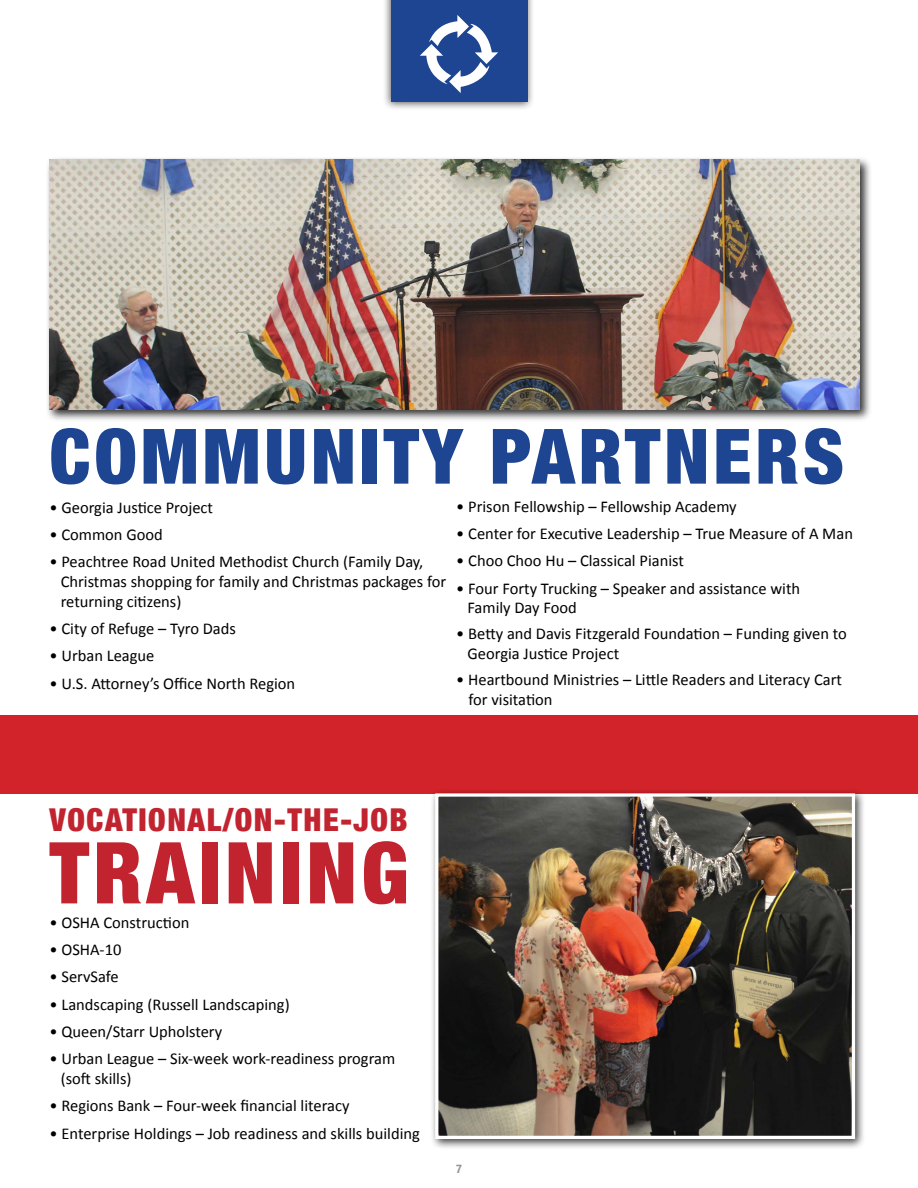
<style>
.page{position:relative;width:918px;height:1188px;background:#fff}
.page>*{position:absolute;margin:0;border:0;box-sizing:border-box;transform-origin:0 0}
.t1{font:900 condensed 85.5px "Helvetica Neue";letter-spacing:.05em;color:#c1232f}
.t2{font:900 condensed 76.5px "Helvetica Neue";letter-spacing:.05em;color:#1d4592}
.t3{font:900 condensed 31.5px "Helvetica Neue";letter-spacing:.05em;color:#c1232f}
.t4{font:16.5px/19.8px "Calibri";color:#000}
.t5{font:700 condensed 12px "Helvetica Neue";color:#939598}
</style>
<div class="page">
<div style="left:382px;top:0;width:153px;height:112px;background:#000;opacity:.65"></div>
<div style="left:391px;top:0;width:136px;height:102px;background:#1d4592"></div>
<svg style="left:420px;top:15px;width:78px;height:78px"></svg>
<div style="left:0;top:715px;width:918px;height:79px;background:#d2232a"></div>
<div style="left:46px;top:156px;width:826px;height:266px;background:#000;opacity:.8"></div>
<img style="left:50px;top:160px;width:810px;height:249px">
<div style="left:430px;top:788px;width:436px;height:362px;background:#000;opacity:.75"></div>
<img style="left:439px;top:797px;width:412px;height:338px">
<div style="left:435px;top:793px;width:420px;height:346px;border:3px solid #fff"></div>
<h2 class="t2" style="left:50px;top:393px;width:796px">COMMUNITY PARTNERS</h2>
<p class="t4" style="left:456px;top:496px;width:282px">• Prison Fellowship – Fellowship Academy</p>
<p class="t4" style="left:456px;top:524px;width:398px">• Center for Executive Leadership – True Measure of A Man</p>
<p class="t4" style="left:456px;top:551px;width:229px">• Choo Choo Hu – Classical Pianist</p>
<p class="t4" style="left:467px;top:578px;width:334px;text-indent:-11px">• Four Forty Trucking – Speaker and assistance with<br>Family Day Food</p>
<p class="t4" style="left:467px;top:624px;width:381px;text-indent:-11px">• Betty and Davis Fitzgerald Foundation – Funding given to<br>Georgia Justice Project</p>
<p class="t4" style="left:469px;top:669px;width:375px;text-indent:-12px">• Heartbound Ministries – Little Readers and Literacy Cart for visitation</p>
<p class="t4" style="left:50px;top:497px;width:165px">• Georgia Justice Project</p>
<p class="t4" style="left:50px;top:525px;width:115px">• Common Good</p>
<p class="t4" style="left:61px;top:552px;width:387px;text-indent:-11px">• Peachtree Road United Methodist Church (Family Day,<br>Christmas shopping for family and Christmas packages for returning citizens)</p>
<p class="t4" style="left:50px;top:619px;width:188px">• City of Refuge – Tyro Dads</p>
<p class="t4" style="left:50px;top:646px;width:106px">• Urban League</p>
<p class="t4" style="left:50px;top:673px;width:247px">• U.S. Attorney’s Office North Region</p>
<h3 class="t3" style="left:50px;top:794px;width:360px">VOCATIONAL/ON-THE-JOB</h3>
<h1 class="t1" style="left:50px;top:803px;width:361px">TRAINING</h1>
<p class="t4" style="left:50px;top:912px;width:141px">• OSHA Construction</p>
<p class="t4" style="left:50px;top:940px;width:73px">• OSHA-10</p>
<p class="t4" style="left:50px;top:967px;width:71px">• ServSafe</p>
<p class="t4" style="left:50px;top:994px;width:242px">• Landscaping (Russell Landscaping)</p>
<p class="t4" style="left:50px;top:1022px;width:174px">• Queen/Starr Upholstery</p>
<p class="t4" style="left:61px;top:1049px;width:336px;text-indent:-11px">• Urban League – Six-week work-readiness program (soft skills)</p>
<p class="t4" style="left:50px;top:1096px;width:302px">• Regions Bank – Four-week financial literacy</p>
<p class="t4" style="left:50px;top:1123px;width:372px">• Enterprise Holdings – Job readiness and skills building</p>
<p class="t5" style="left:456px;top:1158px;width:7px">7</p>
</div>
